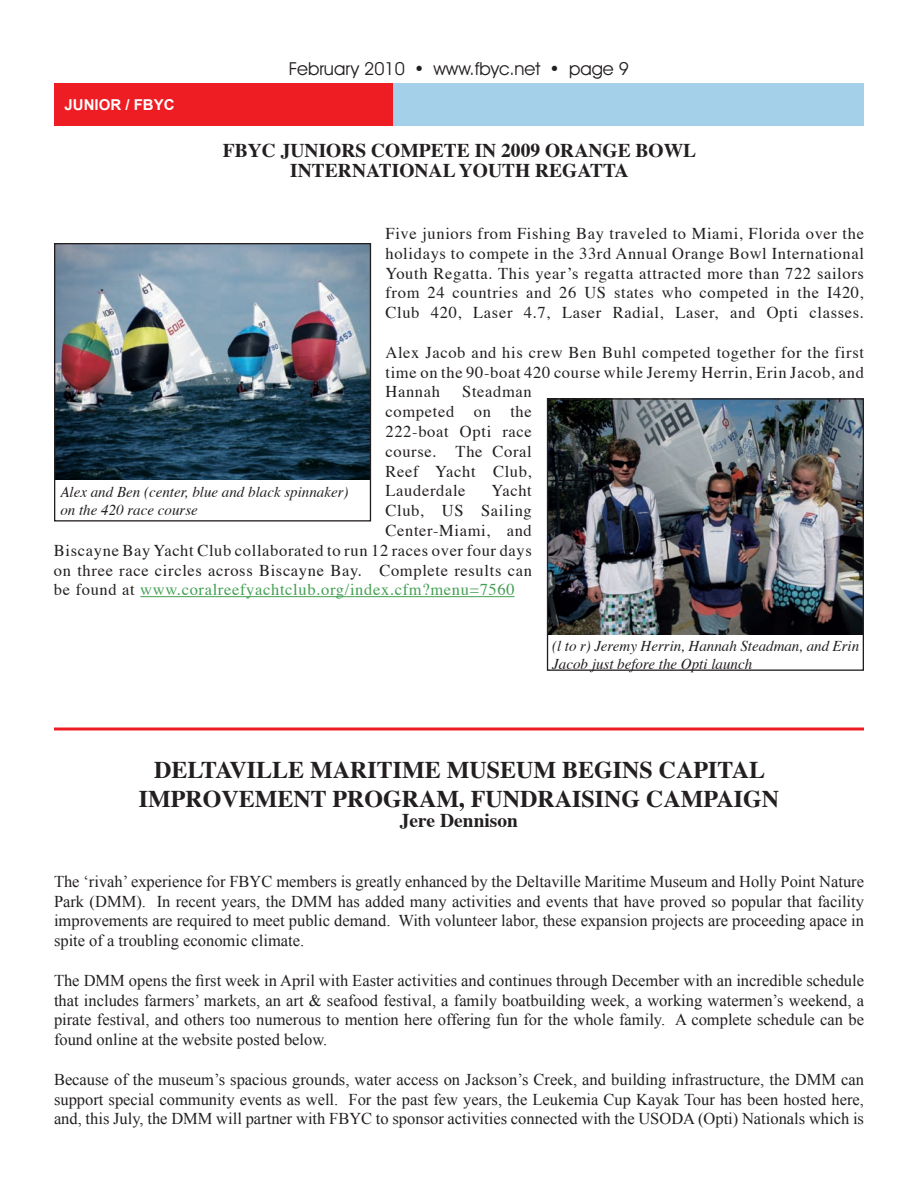
<style>
.page{position:relative;width:918px;height:1188px;background:#fff}
.page>*{position:absolute;margin:0;border:0;box-sizing:border-box;transform-origin:0 0}
.t1{font:700 24px/28.8px "Times";color:#231f20;text-align:center}
.t2{font:700 19.5px/20.2px "Times";color:#231f20;text-align:center}
.t3{font:18px "Avant Garde IT Cby BT";color:#231f20}
.t4{font:16.5px/19.8px "Times New Roman";color:#231f20;text-align:justify}
.t5{font:16.5px/19.8px "Times";letter-spacing:.04em;color:#231f20;text-align:justify}
.t6{font:16.5px "Times";letter-spacing:.04em;color:#439f53}
.t7{font:italic 15px/18px "Times";color:#231f20}
.t8{font:700 15px "Arial";color:#fff}
.s1{color:#231f20}
</style>
<div class="page">
<div style="left:54px;top:84px;width:339px;height:42px;background:#ee1d23"></div>
<div style="left:393px;top:84px;width:471px;height:42px;background:#a4d0e9"></div>
<hr style="left:140px;top:596px;width:375px;height:1px;background:#439f53">
<hr style="left:54px;top:728px;width:810px;height:2px;background:#ee1d23">
<img style="left:56px;top:245px;width:313px;height:235px">
<div style="left:54px;top:243px;width:317px;height:279px;border:1px solid #231f20"></div>
<img style="left:549px;top:400px;width:313px;height:234px">
<div style="left:547px;top:398px;width:317px;height:273px;border:1px solid #231f20"></div>
<p class="t8" style="left:64px;top:96px;width:112px">JUNIOR / FBYC</p>
<p class="t3" style="left:289px;top:63px;width:117px">February 2010</p>
<p class="t3" style="left:433px;top:63px;width:108px">www.fbyc.net</p>
<p class="t3" style="left:569px;top:63px;width:62px">page 9</p>
<p class="t2" style="left:223px;top:142px;width:475px">FBYC JUNIORS COMPETE IN 2009 ORANGE BOWL<br>INTERNATIONAL YOUTH REGATTA</p>
<p class="t5" style="left:386px;top:225px;width:480px">Five juniors from Fishing Bay traveled to Miami, Florida over the holidays to compete in the 33rd Annual Orange Bowl International Youth Regatta. This year’s regatta attracted more than 722 sailors from 24 countries and 26 US states who competed in the I420, Club 420, Laser 4.7, Laser Radial, Laser, and Opti classes.</p>
<p class="t5" style="left:386px;top:344px;width:480px">Alex Jacob and his crew Ben Buhl competed together for the first time on the 90-boat 420 course while Jeremy Herrin, Erin Jacob, and Hannah</p>
<p class="t5" style="left:386px;top:383px;width:148px;text-indent:77px">Steadman competed on the 222-boat Opti race course. The Coral Reef Yacht Club, Lauderdale</p>
<p class="t5" style="left:491px;top:482px;width:42px">Yacht</p>
<p class="t5" style="left:386px;top:502px;width:148px">Club, US Sailing</p>
<p class="t5" style="left:386px;top:522px;width:148px">Center-Miami, and</p>
<p class="t5" style="left:54px;top:542px;width:479px">Biscayne Bay Yacht Club collaborated to run 12 races over four days</p>
<p class="t5" style="left:54px;top:562px;width:479px">on three race circles across Biscayne Bay. Complete results can</p>
<p class="t6" style="left:54px;top:583px;width:462px"><span class="s1">be found at</span> www.coralreefyachtclub.org/index.cfm?menu=7560</p>
<p class="t7" style="left:60px;top:484px;width:290px">Alex and Ben (center, blue and black spinnaker) on the 420 race course</p>
<p class="t7" style="left:552px;top:638px;width:308px">(l to r) Jeremy Herrin, Hannah Steadman, and Erin<br>Jacob just before the Opti launch</p>
<h1 class="t1" style="left:139px;top:758px;width:642px">DELTAVILLE MARITIME MUSEUM BEGINS CAPITAL<br>IMPROVEMENT PROGRAM, FUNDRAISING CAMPAIGN</h1>
<p class="t2" style="left:400px;top:812px;width:120px">Jere Dennison</p>
<p class="t4" style="left:54px;top:871px;width:812px">The ‘rivah’ experience for FBYC members is greatly enhanced by the Deltaville Maritime Museum and Holly Point Nature Park (DMM). In recent years, the DMM has added many activities and events that have proved so popular that facility improvements are required to meet public demand. With volunteer labor, these expansion projects are proceeding apace in spite of a troubling economic climate.</p>
<p class="t4" style="left:54px;top:970px;width:812px">The DMM opens the first week in April with Easter activities and continues through December with an incredible schedule that includes farmers’ markets, an art &amp; seafood festival, a family boatbuilding week, a working watermen’s weekend, a pirate festival, and others too numerous to mention here offering fun for the whole family. A complete schedule can be found online at the website posted below.</p>
<p class="t4" style="left:54px;top:1069px;width:812px">Because of the museum’s spacious grounds, water access on Jackson’s Creek, and building infrastructure, the DMM can support special community events as well. For the past few years, the Leukemia Cup Kayak Tour has been hosted here, and, this July, the DMM will partner with FBYC to sponsor activities connected with the USODA (Opti) Nationals which is</p>
</div>
